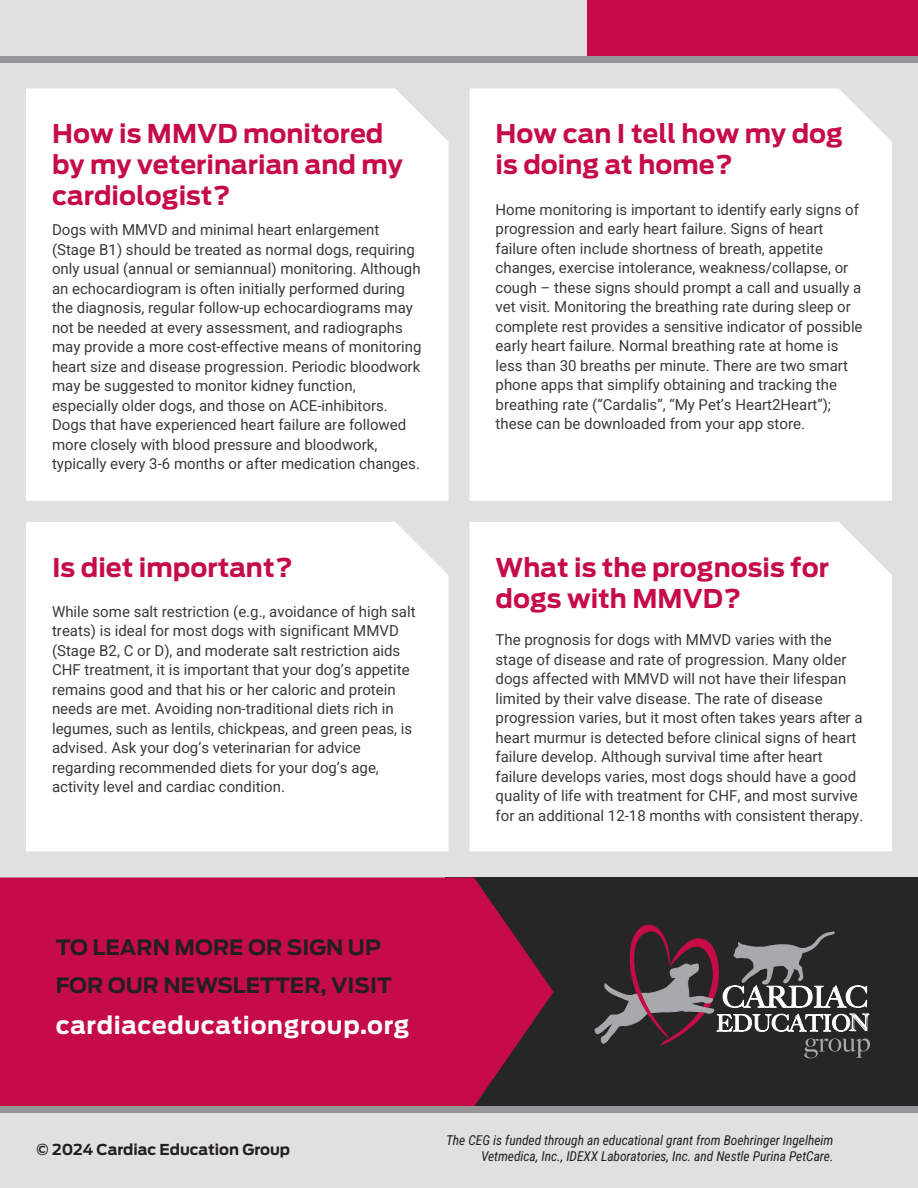
<style>
.page{position:relative;width:918px;height:1188px;background:#e0e0df}
.page>*{position:absolute;margin:0;border:0;box-sizing:border-box;transform-origin:0 0}
.t1{font:700 25.65px/30.9px "Antenna";color:#c60c46}
.t2{font:700 24px "Antenna";letter-spacing:.03em;color:#fff}
.t3{font:700 21px/37.5px "Antenna";color:#231f20}
.t4{font:15px/19.5px "Roboto";color:#3a3a3a}
.t5{font:700 15px "Antenna";color:#231f20}
.t6{font:italic 13.5px/16.2px "Roboto Condensed";color:#231f20;text-align:right}
</style>
<div class="page">
<div style="left:446px;top:878px;width:472px;height:229px;background:#262626"></div>
<svg style="left:0;top:878px;width:554px;height:228px;background:#ba0d43"></svg>
<div style="left:0;top:1106px;width:918px;height:7px;background:#969699"></div>
<svg style="left:595px;top:925px;width:275px;height:133px"></svg>
<div style="left:26px;top:88px;width:422px;height:413px;background:#fff"></div>
<div style="left:470px;top:88px;width:422px;height:413px;background:#fff"></div>
<div style="left:26px;top:522px;width:422px;height:329px;background:#fff"></div>
<div style="left:470px;top:522px;width:422px;height:329px;background:#fff"></div>
<div style="left:586px;top:0;width:332px;height:56px;background:#c60c46"></div>
<div style="left:0;top:0;width:587px;height:62px;background:#e0e0df"></div>
<div style="left:0;top:56px;width:918px;height:6px;background:#969699"></div>
<h1 class="t1" style="left:52px;top:119px;width:352px">How is MMVD monitored by my veterinarian and my cardiologist?</h1>
<p class="t4" style="left:52px;top:219px;width:371px">Dogs with MMVD and minimal heart enlargement (Stage B1) should be treated as normal dogs, requiring only usual (annual or semiannual) monitoring. Although an echocardiogram is often initially performed during the diagnosis, regular follow-up echocardiograms may not be needed at every assessment, and radiographs may provide a more cost-effective means of monitoring heart size and disease progression. Periodic bloodwork may be suggested to monitor kidney function, especially older dogs, and those on ACE-inhibitors.<br>Dogs that have experienced heart failure are followed more closely with blood pressure and bloodwork, typically every 3-6 months or after medication changes.</p>
<h1 class="t1" style="left:52px;top:552px;width:242px">Is diet important?</h1>
<p class="t4" style="left:52px;top:601px;width:365px">While some salt restriction (e.g., avoidance of high salt treats) is ideal for most dogs with significant MMVD (Stage B2, C or D), and moderate salt restriction aids CHF treatment, it is important that your dog’s appetite remains good and that his or her caloric and protein needs are met. Avoiding non-traditional diets rich in legumes, such as lentils, chickpeas, and green peas, is advised. Ask your dog’s veterinarian for advice regarding recommended diets for your dog’s age, activity level and cardiac condition.</p>
<h3 class="t3" style="left:56px;top:929px;width:338px">TO LEARN MORE OR SIGN UP<br>FOR OUR NEWSLETTER, VISIT</h3>
<h2 class="t2" style="left:56px;top:1011px;width:355px">cardiaceducationgroup.org</h2>
<h1 class="t1" style="left:496px;top:119px;width:349px">How can I tell how my dog is doing at home?</h1>
<p class="t4" style="left:496px;top:199px;width:369px">Home monitoring is important to identify early signs of progression and early heart failure. Signs of heart failure often include shortness of breath, appetite changes, exercise intolerance, weakness/collapse, or cough – these signs should prompt a call and usually a vet visit. Monitoring the breathing rate during sleep or complete rest provides a sensitive indicator of possible early heart failure. Normal breathing rate at home is less than 30 breaths per minute. There are two smart phone apps that simplify obtaining and tracking the breathing rate (“Cardalis”, “My Pet’s Heart2Heart”); these can be downloaded from your app store.</p>
<h1 class="t1" style="left:496px;top:552px;width:335px">What is the prognosis for dogs with MMVD?</h1>
<p class="t4" style="left:496px;top:630px;width:369px">The prognosis for dogs with MMVD varies with the stage of disease and rate of progression. Many older dogs affected with MMVD will not have their lifespan limited by their valve disease. The rate of disease progression varies, but it most often takes years after a heart murmur is detected before clinical signs of heart failure develop. Although survival time after heart failure develops varies, most dogs should have a good quality of life with treatment for CHF, and most survive for an additional 12-18 months with consistent therapy.</p>
<p class="t5" style="left:37px;top:1141px;width:255px">© 2024 Cardiac Education Group</p>
<p class="t6" style="left:446px;top:1132px;width:389px">The CEG is funded through an educational grant from Boehringer Ingelheim<br>Vetmedica, Inc., IDEXX Laboratories, Inc. and Nestle Purina PetCare.</p>
</div>
